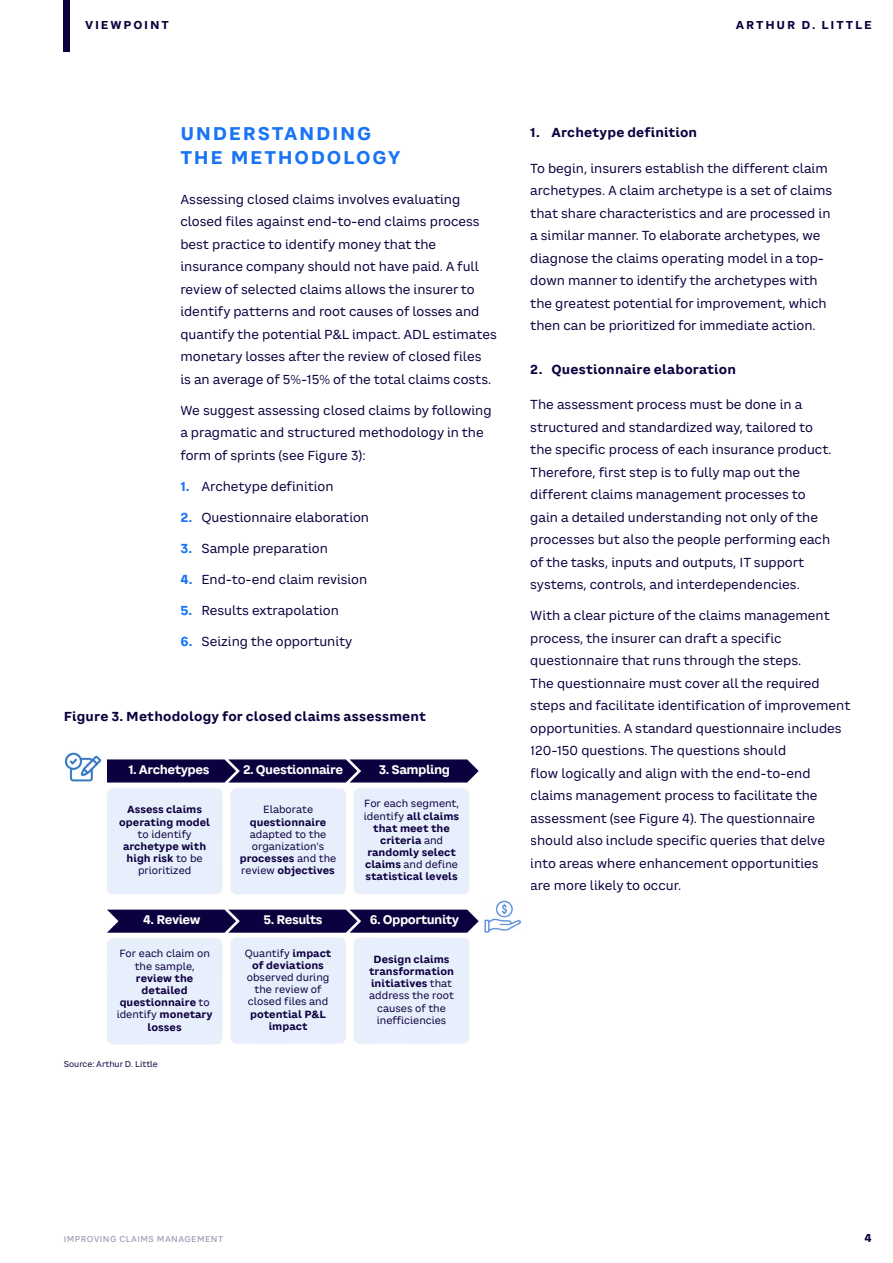
<style>
.page{position:relative;width:893px;height:1263px;background:#fff}
.page>*{position:absolute;margin:0;border:0;box-sizing:border-box;transform-origin:0 0}
.IN_SECTION_HEADING_L{font:700 18px/24px "CA Saygon Text";letter-spacing:.09em;color:#1774f5}
.IN_BODYTEXT{font:12.75px/22.5px "CA Saygon Text";color:#0d003f}
.IN_SUBHEADING_LEVEL{font:700 12.75px "CA Saygon Text";letter-spacing:.015em;color:#0d003f}
.IN_IMAGE_TITLE{font:700 12.75px "CA Saygon Text";letter-spacing:.015em;color:#0d003f}
.t1{font:700 12.15px "CA Saygon Text";letter-spacing:-.04em;color:#fff}
.t2{font:700 11.25px "CA Saygon Text";letter-spacing:.16em;color:#0d003f}
.t3{font:700 10.2px/12.1px "CA Saygon Text";color:#0d003f;text-align:center}
.t4{font:10.2px/12.1px "CA Saygon Text";color:#0d003f;text-align:center}
.t5{font:500 8.25px "CA Saygon Text";letter-spacing:.05em;color:#9e99b2}
.IN_GRAPH_IMAGE_SOURC{font:8.25px "CA Saygon Text";color:#0d003f}
.s1{font-weight:700;color:#1774f5}
.s2{font-weight:400}
.s3{font-weight:700}
</style>
<div class="page">
<div style="left:107px;top:788px;width:115px;height:106px;background:#e7eefc;border-radius:6px"></div>
<div style="left:106px;top:788px;width:117px;height:107px;border:1px dashed #f2f2f2;border-radius:6px"></div>
<div style="left:230px;top:788px;width:116px;height:106px;background:#e7eefc;border-radius:6px"></div>
<div style="left:230px;top:788px;width:116px;height:107px;border:1px dashed #f2f2f2;border-radius:6px"></div>
<svg style="left:107px;top:759px;width:372px;height:23px;background:#190d49"></svg>
<div style="left:354px;top:788px;width:115px;height:106px;background:#e7eefc;border-radius:6px"></div>
<div style="left:353px;top:788px;width:117px;height:107px;border:1px dashed #f2f2f2;border-radius:6px"></div>
<div style="left:107px;top:938px;width:115px;height:106px;background:#e7eefc;border-radius:6px"></div>
<div style="left:106px;top:938px;width:117px;height:107px;border:1px dashed #f2f2f2;border-radius:6px"></div>
<img style="left:65px;top:752px;width:37px;height:30px">
<img style="left:485px;top:901px;width:35px;height:32px">
<div style="left:354px;top:938px;width:115px;height:105px;background:#e7eefc;border-radius:6px"></div>
<div style="left:353px;top:937px;width:117px;height:107px;border:1px dashed #f2f2f2;border-radius:6px"></div>
<div style="left:230px;top:938px;width:116px;height:105px;background:#e7eefc;border-radius:6px"></div>
<div style="left:230px;top:937px;width:116px;height:107px;border:1px dashed #f2f2f2;border-radius:6px"></div>
<svg style="left:107px;top:909px;width:372px;height:24px;background:#22164f"></svg>
<div style="left:64px;top:0;width:6px;height:51px;background:#0d003f"></div>
<p class="t2" style="left:85px;top:16px;width:85px">VIEWPOINT</p>
<p class="t2" style="left:736px;top:16px;width:137px">ARTHUR D. LITTLE</p>
<p class="IN_SECTION_HEADING_L" style="left:180px;top:122px;width:222px">UNDERSTANDING<br>THE METHODOLOGY</p>
<p class="IN_BODYTEXT" style="left:180px;top:188px;width:318px">Assessing closed claims involves evaluating closed files against end-to-end claims process best practice to identify money that the insurance company should not have paid. A full review of selected claims allows the insurer to identify patterns and root causes of losses and quantify the potential P&amp;L impact. ADL estimates monetary losses after the review of closed files<br>is an average of 5%-15% of the total claims costs.</p>
<p class="IN_BODYTEXT" style="left:180px;top:399px;width:313px">We suggest assessing closed claims by following a pragmatic and structured methodology in the form of sprints (see Figure 3):</p>
<p class="IN_BODYTEXT" style="left:180px;top:475px;width:155px"><span class="s1">1.</span> Archetype definition</p>
<p class="IN_BODYTEXT" style="left:180px;top:506px;width:190px"><span class="s1">2.</span> Questionnaire elaboration</p>
<p class="IN_BODYTEXT" style="left:180px;top:537px;width:149px"><span class="s1">3.</span> Sample preparation</p>
<p class="IN_BODYTEXT" style="left:180px;top:568px;width:188px"><span class="s1">4.</span> End-to-end claim revision</p>
<p class="IN_BODYTEXT" style="left:180px;top:599px;width:160px"><span class="s1">5.</span> Results extrapolation</p>
<p class="IN_BODYTEXT" style="left:180px;top:630px;width:173px"><span class="s1">6.</span> Seizing the opportunity</p>
<p class="IN_IMAGE_TITLE" style="left:64px;top:707px;width:364px">Figure 3. Methodology for closed claims assessment</p>
<p class="t1" style="left:128px;top:760px;width:83px">1. Archetypes</p>
<p class="t1" style="left:243px;top:760px;width:102px">2. Questionnaire</p>
<p class="t3" style="left:119px;top:804px;width:92px">Assess claims operating model <span class="s2">to identify </span>archetype with high risk <span class="s2">to be prioritized</span></p>
<p class="t4" style="left:240px;top:804px;width:98px">Elaborate <span class="s3">questionnaire </span>adapted to the organization’s <span class="s3">processes</span> and the review <span class="s3">objectives</span></p>
<p class="t1" style="left:379px;top:760px;width:73px">3. Sampling</p>
<p class="t3" style="left:364px;top:797px;width:97px"><span class="s2">For each segment, identify</span> all claims that meet the criteria <span class="s2">and </span>randomly select claims <span class="s2">and define </span>statistical levels</p>
<p class="t1" style="left:263px;top:910px;width:61px">5. Results</p>
<p class="t4" style="left:245px;top:947px;width:88px">Quantify <span class="s3">impact of deviations </span>observed during the review of closed files and <span class="s3">potential P&amp;L impact</span></p>
<p class="t1" style="left:143px;top:910px;width:59px">4. Review</p>
<p class="t3" style="left:117px;top:948px;width:97px"><span class="s2">For each claim on the sample, </span>review the detailed questionnaire <span class="s2">to identify</span> monetary losses</p>
<p class="t4" style="left:369px;top:953px;width:86px"><span class="s3">Design claims transformation initiatives</span> that address the root causes of the inefficiencies</p>
<p class="t1" style="left:370px;top:910px;width:91px">6. Opportunity</p>
<p class="IN_GRAPH_IMAGE_SOURC" style="left:64px;top:1058px;width:96px">Source: Arthur D. Little</p>
<p class="IN_SUBHEADING_LEVEL" style="left:530px;top:123px;width:168px">1. Archetype definition</p>
<p class="IN_BODYTEXT" style="left:530px;top:157px;width:303px">To begin, insurers establish the different claim archetypes. A claim archetype is a set of claims that share characteristics and are processed in a similar manner. To elaborate archetypes, we diagnose the claims operating model in a top&shy;down manner to identify the archetypes with the greatest potential for improvement, which then can be prioritized for immediate action.</p>
<p class="IN_SUBHEADING_LEVEL" style="left:530px;top:359px;width:207px">2. Questionnaire elaboration</p>
<p class="IN_BODYTEXT" style="left:530px;top:393px;width:303px">The assessment process must be done in a structured and standardized way, tailored to the specific process of each insurance product.<br>Therefore, first step is to fully map out the different claims management processes to gain a detailed understanding not only of the processes but also the people performing each of the tasks, inputs and outputs, IT support systems, controls, and interdependencies.</p>
<p class="IN_BODYTEXT" style="left:530px;top:604px;width:322px">With a clear picture of the claims management process, the insurer can draft a specific questionnaire that runs through the steps.<br>The questionnaire must cover all the required steps and facilitate identification of improvement opportunities. A standard questionnaire includes 120-150 questions. The questions should<br>flow logically and align with the end-to-end claims management process to facilitate the assessment (see Figure 4). The questionnaire should also include specific queries that delve into areas where enhancement opportunities<br>are more likely to occur.</p>
<p class="t5" style="left:64px;top:1233px;width:161px">IMPROVING CLAIMS MANAGEMENT</p>
<p class="t2" style="left:864px;top:1229px;width:9px">4</p>
</div>
